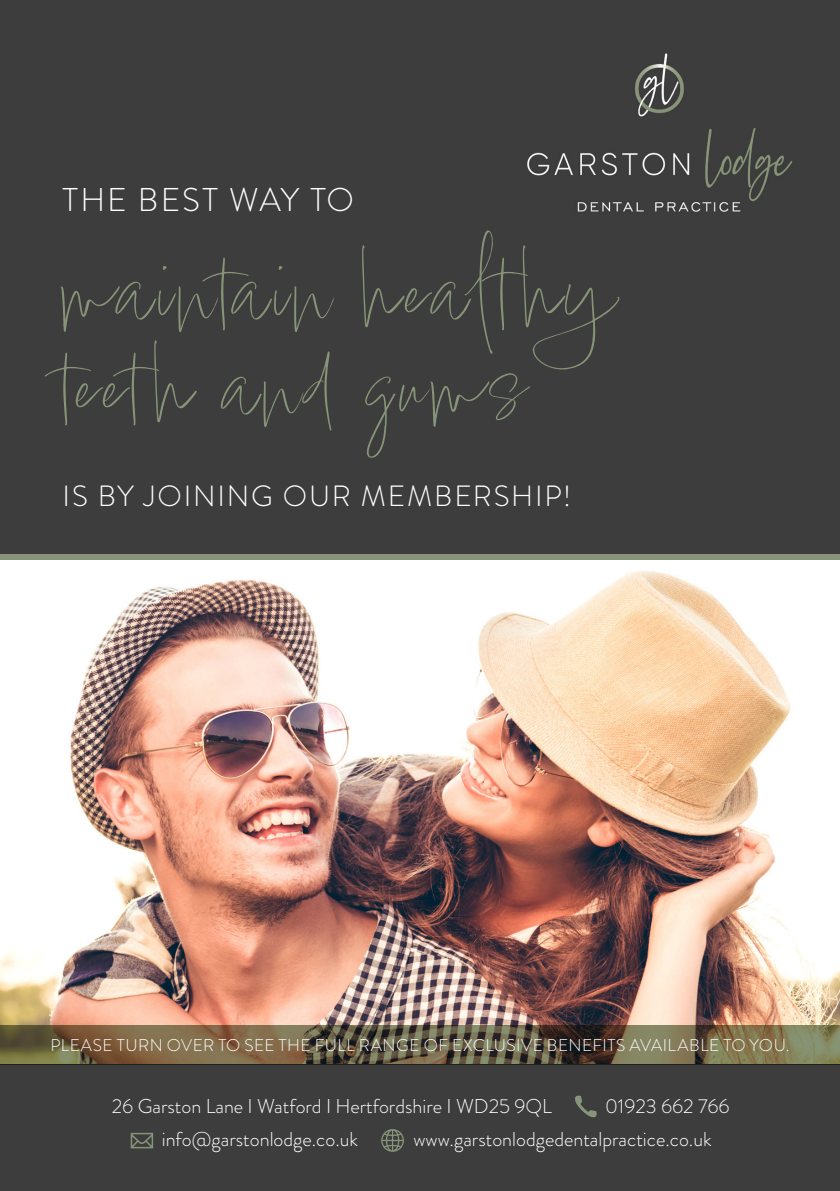
<style>
.page{position:relative;width:840px;height:1191px;background:#fff}
.page>*{position:absolute;margin:0;border:0;box-sizing:border-box;transform-origin:0 0}
.t1{font:96.8px/95px "Lindsey Signature";letter-spacing:.035em;color:#879478}
.t2{font:300 32.8px "Brandon Grotesque";letter-spacing:.055em;color:#fff}
.t3{font:300 29.2px "Brandon Grotesque";letter-spacing:.06em;color:#fff}
.t4{font:300 20px "Brandon Grotesque";color:#fff}
.t5{font:300 17px "Brandon Grotesque";letter-spacing:.03em;color:#fff}
</style>
<div class="page">
<img style="left:0;top:559px;width:839px;height:466px">
<div style="left:0;top:1064px;width:839px;height:127px;background:#3d3d3d"></div>
<div style="left:0;top:0;width:839px;height:557px;background:#3d3d3d"></div>
<svg style="left:0;top:1025px;width:839px;height:39px;background:#6d6145"></svg>
<div style="left:0;top:554px;width:839px;height:5px;background:#879478"></div>
<img style="left:527px;top:53px;width:266px;height:159px">
<svg style="left:381px;top:1129px;width:23px;height:22px"></svg>
<svg style="left:131px;top:1132px;width:22px;height:16px"></svg>
<svg style="left:575px;top:1095px;width:22px;height:23px"></svg>
<h2 class="t2" style="left:63px;top:177px;width:293px">THE BEST WAY TO</h2>
<h1 class="t1" style="left:62px;top:240px;width:547px">maintain healthy teeth and gums</h1>
<h3 class="t3" style="left:63px;top:476px;width:510px">IS BY JOINING OUR MEMBERSHIP!</h3>
<p class="t5" style="left:50px;top:1033px;width:740px">PLEASE TURN OVER TO SEE THE FULL RANGE OF EXCLUSIVE BENEFITS AVAILABLE TO YOU.</p>
<p class="t4" style="left:112px;top:1092px;width:441px">26 Garston Lane I Watford I Hertfordshire I WD25 9QL</p>
<p class="t4" style="left:604px;top:1092px;width:126px">01923 662 766</p>
<p class="t4" style="left:162px;top:1125px;width:198px">info@garstonlodge.co.uk</p>
<p class="t4" style="left:413px;top:1125px;width:299px">www.garstonlodgedentalpractice.co.uk</p>
</div>
